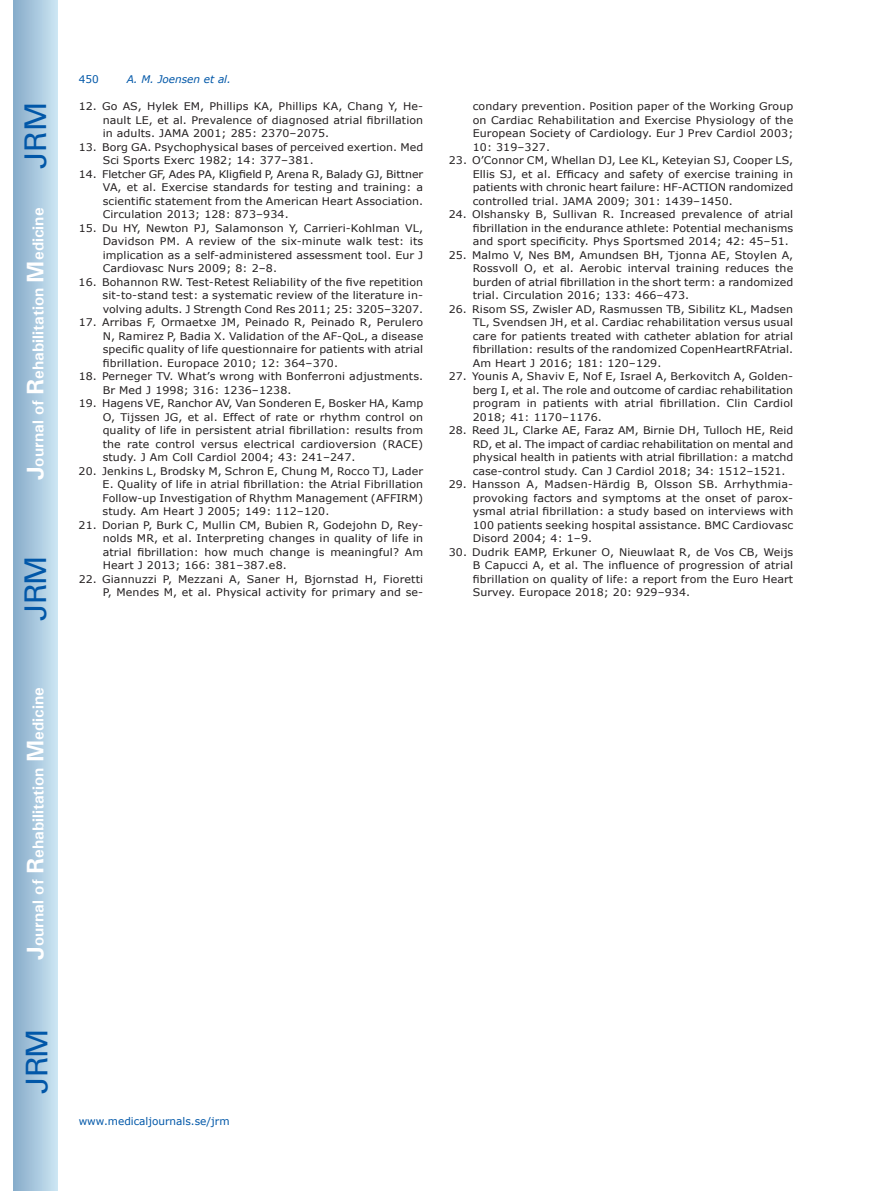
<style>
.page{position:relative;width:872px;height:1191px;background:#fff}
.page>*{position:absolute;margin:0;border:0;box-sizing:border-box;transform-origin:0 0}
.t1{font:30px "Univers";letter-spacing:-.03em;color:#0157a8}
.t2{font:700 15.75px "Univers";color:#fff}
.t3{font:10.5px/13.5px "Verdana";letter-spacing:.01em;color:#231f20;text-align:justify;scale:1.05 1}
.t4{font:10.5px "Verdana";color:#0157a8}
.t5{font:italic 10.5px "Verdana";color:#0157a8}
.s1{font-size:24px}
</style>
<div class="page">
<div style="left:14px;top:0;width:43px;height:1191px;background:linear-gradient(to right,#88acca,#cbe5f2)"></div>
<h1 class="t1" style="left:18px;top:169px;width:68px;rotate:-90deg">JRM</h1>
<h2 class="t2" style="left:28px;top:480px;width:274px;rotate:-90deg"><span class="s1">J</span>ournal of <span class="s1">R</span>ehabilitation <span class="s1">M</span>edicine</h2>
<h1 class="t1" style="left:18px;top:620px;width:67px;rotate:-90deg">JRM</h1>
<h2 class="t2" style="left:28px;top:959px;width:274px;rotate:-90deg"><span class="s1">J</span>ournal of <span class="s1">R</span>ehabilitation <span class="s1">M</span>edicine</h2>
<h1 class="t1" style="left:19px;top:1093px;width:67px;rotate:-90deg">JRM</h1>
<p class="t4" style="left:79px;top:72px;width:22px">450</p>
<p class="t5" style="left:127px;top:72px;width:106px">A. M. Joensen et al.</p>
<p class="t3" style="left:103px;top:100px;width:307px;text-indent:-24px">12. Go AS, Hylek EM, Phillips KA, Phillips KA, Chang Y, He&shy;nault LE, et al. Prevalence of diagnosed atrial fibrillation in adults. JAMA 2001; 285: 2370–2075.</p>
<p class="t3" style="left:103px;top:140px;width:307px;text-indent:-24px">13. Borg GA. Psychophysical bases of perceived exertion. Med<br>Sci Sports Exerc 1982; 14: 377–381.</p>
<p class="t3" style="left:103px;top:167px;width:307px;text-indent:-24px">14. Fletcher GF, Ades PA, Kligfield P, Arena R, Balady GJ, Bittner VA, et al. Exercise standards for testing and training: a scientific statement from the American Heart Association.<br>Circulation 2013; 128: 873–934.</p>
<p class="t3" style="left:103px;top:221px;width:307px;text-indent:-24px">15. Du HY, Newton PJ, Salamonson Y, Carrieri-Kohlman VL, Davidson PM. A review of the six-minute walk test: its implication as a self-administered assessment tool. Eur J Cardiovasc Nurs 2009; 8: 2–8.</p>
<p class="t3" style="left:103px;top:275px;width:307px;text-indent:-24px">16. Bohannon RW. Test-Retest Reliability of the five repetition sit-to-stand test: a systematic review of the literature in&shy;volving adults. J Strength Cond Res 2011; 25: 3205–3207.</p>
<p class="t3" style="left:103px;top:316px;width:307px;text-indent:-24px">17. Arribas F, Ormaetxe JM, Peinado R, Peinado R, Perulero N, Ramirez P, Badia X. Validation of the AF-QoL, a disease specific quality of life questionnaire for patients with atrial fibrillation. Europace 2010; 12: 364–370.</p>
<p class="t3" style="left:103px;top:370px;width:307px;text-indent:-24px">18. Perneger TV. What’s wrong with Bonferroni adjustments.<br>Br Med J 1998; 316: 1236–1238.</p>
<p class="t3" style="left:103px;top:397px;width:307px;text-indent:-24px">19. Hagens VE, Ranchor AV, Van Sonderen E, Bosker HA, Kamp O, Tijssen JG, et al. Effect of rate or rhythm control on quality of life in persistent atrial fibrillation: results from the rate control versus electrical cardioversion (RACE) study. J Am Coll Cardiol 2004; 43: 241–247.</p>
<p class="t3" style="left:103px;top:464px;width:307px;text-indent:-24px">20. Jenkins L, Brodsky M, Schron E, Chung M, Rocco TJ, Lader E. Quality of life in atrial fibrillation: the Atrial Fibrillation Follow-up Investigation of Rhythm Management (AFFIRM) study. Am Heart J 2005; 149: 112–120.</p>
<p class="t3" style="left:103px;top:518px;width:307px;text-indent:-24px">21. Dorian P, Burk C, Mullin CM, Bubien R, Godejohn D, Rey&shy;nolds MR, et al. Interpreting changes in quality of life in atrial fibrillation: how much change is meaningful? Am Heart J 2013; 166: 381–387.e8.</p>
<p class="t3" style="left:79px;top:572px;width:330px;text-align:right">22. Giannuzzi P, Mezzani A, Saner H, Bjornstad H, Fioretti<br>P, Mendes M, et al. Physical activity for primary and se-</p>
<p class="t3" style="left:473px;top:100px;width:307px">condary prevention. Position paper of the Working Group on Cardiac Rehabilitation and Exercise Physiology of the European Society of Cardiology. Eur J Prev Cardiol 2003; 10: 319–327.</p>
<p class="t3" style="left:473px;top:154px;width:307px;text-indent:-24px">23. O’Connor CM, Whellan DJ, Lee KL, Keteyian SJ, Cooper LS, Ellis SJ, et al. Efficacy and safety of exercise training in patients with chronic heart failure: HF-ACTION randomized controlled trial. JAMA 2009; 301: 1439–1450.</p>
<p class="t3" style="left:473px;top:208px;width:307px;text-indent:-24px">24. Olshansky B, Sullivan R. Increased prevalence of atrial fibrillation in the endurance athlete: Potential mechanisms and sport specificity. Phys Sportsmed 2014; 42: 45–51.</p>
<p class="t3" style="left:473px;top:248px;width:307px;text-indent:-24px">25. Malmo V, Nes BM, Amundsen BH, Tjonna AE, Stoylen A, Rossvoll O, et al. Aerobic interval training reduces the burden of atrial fibrillation in the short term: a randomized trial. Circulation 2016; 133: 466–473.</p>
<p class="t3" style="left:473px;top:302px;width:307px;text-indent:-24px">26. Risom SS, Zwisler AD, Rasmussen TB, Sibilitz KL, Madsen TL, Svendsen JH, et al. Cardiac rehabilitation versus usual care for patients treated with catheter ablation for atrial fibrillation: results of the randomized CopenHeartRFAtrial.<br>Am Heart J 2016; 181: 120–129.</p>
<p class="t3" style="left:473px;top:370px;width:307px;text-indent:-24px">27. Younis A, Shaviv E, Nof E, Israel A, Berkovitch A, Golden&shy;berg I, et al. The role and outcome of cardiac rehabilitation program in patients with atrial fibrillation. Clin Cardiol 2018; 41: 1170–1176.</p>
<p class="t3" style="left:473px;top:424px;width:307px;text-indent:-24px">28. Reed JL, Clarke AE, Faraz AM, Birnie DH, Tulloch HE, Reid RD, et al. The impact of cardiac rehabilitation on mental and physical health in patients with atrial fibrillation: a matchd case-control study. Can J Cardiol 2018; 34: 1512–1521.</p>
<p class="t3" style="left:473px;top:478px;width:307px;text-indent:-24px">29. Hansson A, Madsen-Härdig B, Olsson SB. Arrhythmia&shy;provoking factors and symptoms at the onset of parox&shy;ysmal atrial fibrillation: a study based on interviews with 100 patients seeking hospital assistance. BMC Cardiovasc Disord 2004; 4: 1–9.</p>
<p class="t3" style="left:473px;top:545px;width:307px;text-indent:-24px">30. Dudrik EAMP, Erkuner O, Nieuwlaat R, de Vos CB, Weijs B Capucci A, et al. The influence of progression of atrial fibrillation on quality of life: a report from the Euro Heart Survey. Europace 2018; 20: 929–934.</p>
<p class="t4" style="left:79px;top:1114px;width:152px">www.medicaljournals.se/jrm</p>
</div>
